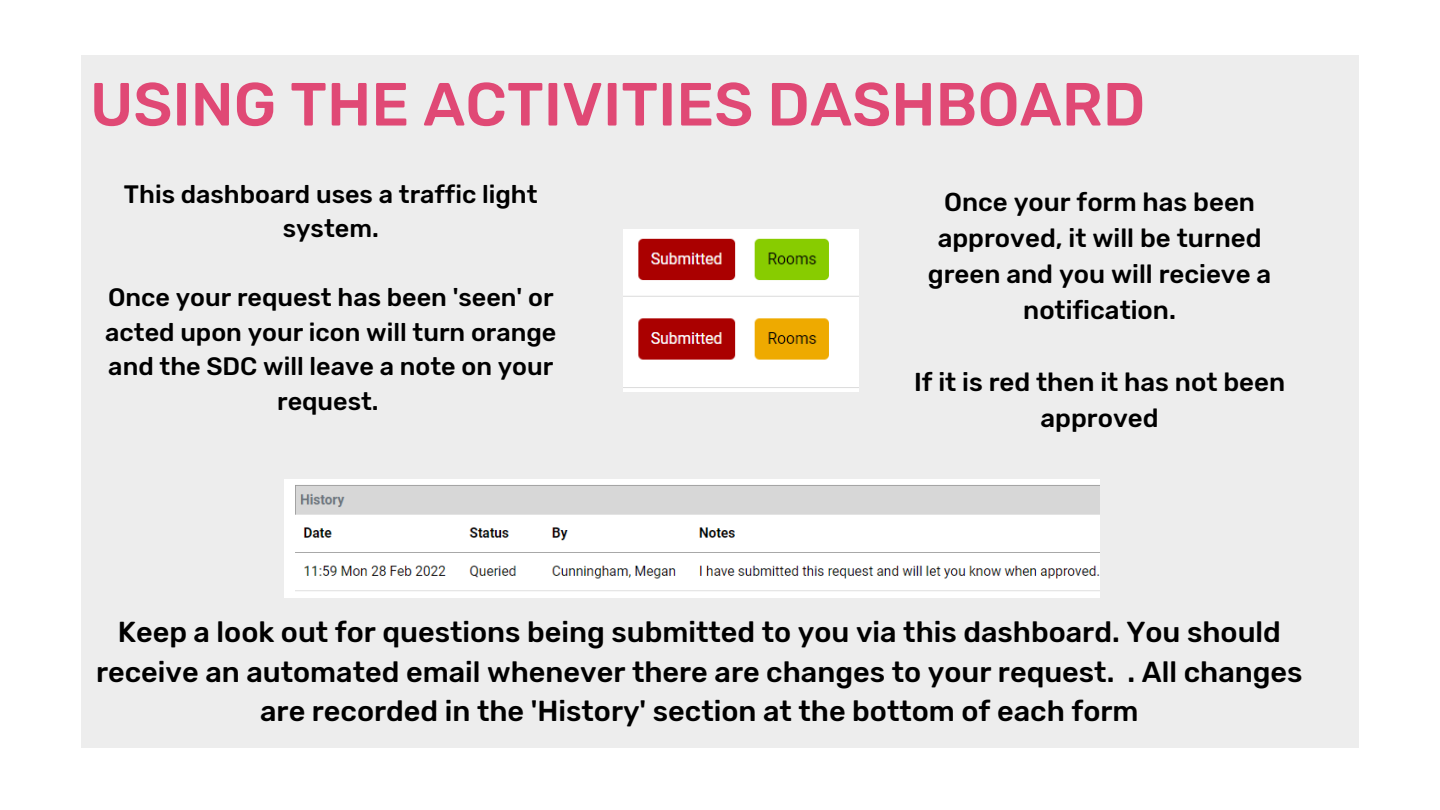
<style>
.page{position:relative;width:1440px;height:810px;background:#fff}
.page>*{position:absolute;margin:0;border:0;box-sizing:border-box;transform-origin:0 0}
.t1{font:500 60.8px "Rubik";color:#e04975}
.t2{font:500 28.8px/39.8px "Rubik";color:#000;text-align:center}
.t3{font:500 25.8px/36px "Rubik";color:#000;text-align:center}
.t4{font:500 25.1px/34.5px "Rubik";color:#000;text-align:center}
</style>
<div class="page">
<div style="left:81px;top:55px;width:1278px;height:693px;background:#ededed"></div>
<img style="left:624px;top:229px;width:234px;height:162px">
<img style="left:284px;top:479px;width:816px;height:119px">
<h1 class="t1" style="left:90px;top:69px;width:1057px">USING THE ACTIVITIES DASHBOARD</h1>
<p class="t4" style="left:124px;top:177px;width:415px">This dashboard uses a traffic light system.</p>
<p class="t4" style="left:105px;top:280px;width:453px">Once your request has been 'seen' or acted upon your icon will turn orange and the SDC will leave a note on your request.</p>
<p class="t3" style="left:928px;top:184px;width:345px">Once your form has been approved, it will be turned green and you will recieve a notification.</p>
<p class="t3" style="left:914px;top:364px;width:373px">If it is red then it has not been approved</p>
<p class="t2" style="left:96px;top:612px;width:1208px">Keep a look out for questions being submitted to you via this dashboard. You should receive an automated email whenever there are changes to your request. . All changes are recorded in the 'History' section at the bottom of each form</p>
</div>
